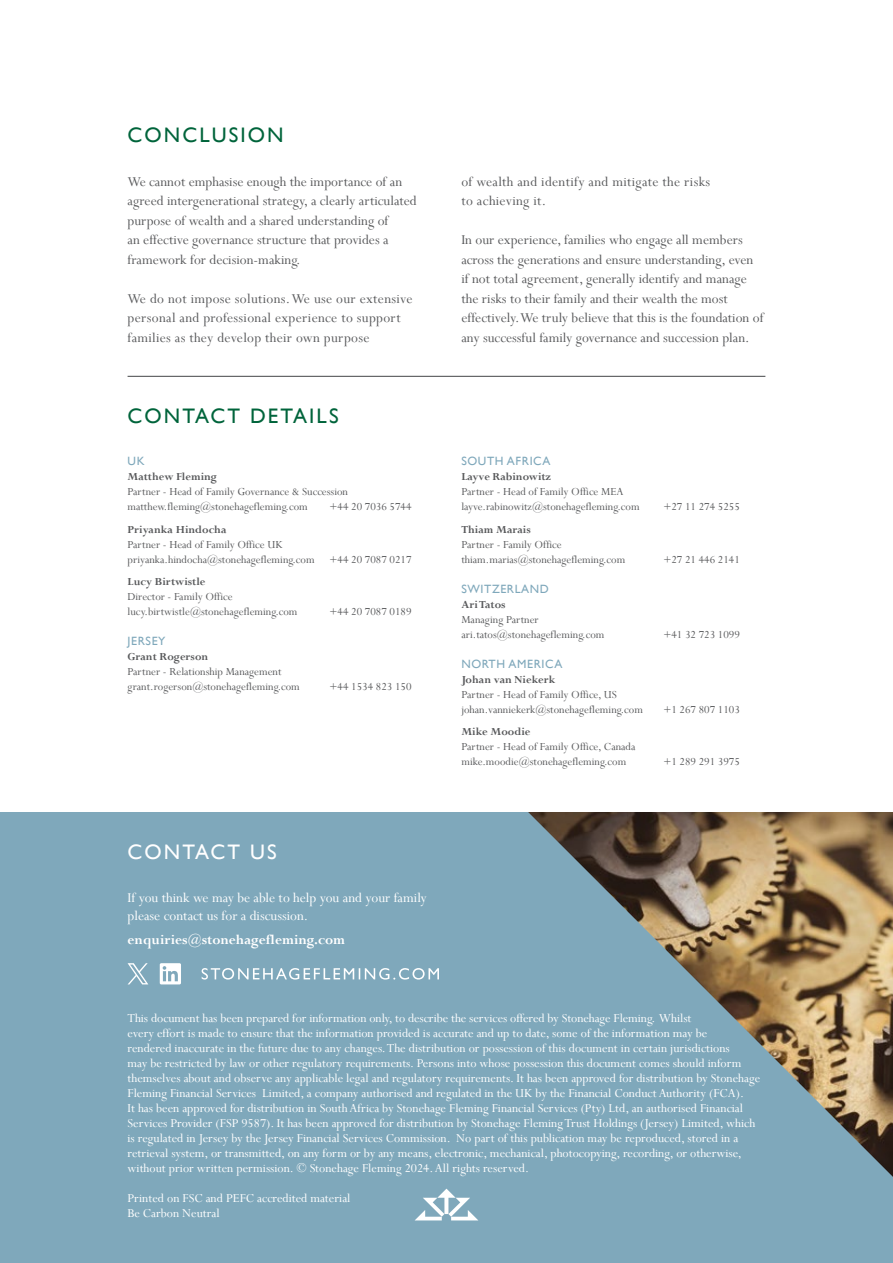
<style>
.page{position:relative;width:893px;height:1263px;background:#fff}
.page>*{position:absolute;margin:0;border:0;box-sizing:border-box;transform-origin:0 0}
.t1{font:21px "Gill Sans";letter-spacing:.1em;color:#00643b}
.t2{font:21px "Gill Sans";letter-spacing:.1em;color:#fff}
.t3{font:15px/19.5px "Perpetua";color:#58595b}
.t4{font:15px/19.5px "Perpetua";letter-spacing:.02em;color:#58595b}
.t5{font:15px/17.2px "Perpetua";color:#fff}
.t6{font:700 15px "Perpetua";color:#fff}
.t7{font:13.5px/15px "Perpetua";color:#fff}
.t8{font:12px/15px "Perpetua";color:#58595b}
.t9{font:700 12px "Perpetua";color:#58595b}
.t10{font:12px "Gill Sans";letter-spacing:.05em;color:#7fa8bb}
</style>
<div class="page">
<div style="left:0;top:812px;width:893px;height:451px;background:#7fa8bb"></div>
<svg style="left:415px;top:1188px;width:63px;height:32px"></svg>
<img style="left:528px;top:812px;width:365px;height:365px">
<hr style="left:128px;top:376px;width:637px;height:1px;background:#58595b">
<svg style="left:202px;top:968px;width:237px;height:11px"></svg>
<svg style="left:160px;top:963px;width:21px;height:21px"></svg>
<svg style="left:128px;top:963px;width:20px;height:21px"></svg>
<h1 class="t1" style="left:128px;top:123px;width:158px">CONCLUSION</h1>
<p class="t3" style="left:128px;top:172px;width:291px">We cannot emphasise enough the importance of an agreed intergenerational strategy, a clearly articulated purpose of wealth and a shared understanding of<br>an effective governance structure that provides a framework for decision-making.</p>
<p class="t4" style="left:128px;top:289px;width:287px">We do not impose solutions. We use our extensive personal and professional experience to support families as they develop their own purpose</p>
<h1 class="t1" style="left:128px;top:403px;width:213px">CONTACT DETAILS</h1>
<p class="t10" style="left:128px;top:454px;width:18px">UK</p>
<p class="t9" style="left:128px;top:469px;width:91px">Matthew Fleming</p>
<p class="t8" style="left:128px;top:484px;width:222px">Partner - Head of Family Governance &amp; Succession matthew.fleming@stonehagefleming.com</p>
<p class="t8" style="left:330px;top:499px;width:84px">+44 20 7036 5744</p>
<p class="t9" style="left:128px;top:522px;width:100px">Priyanka Hindocha</p>
<p class="t8" style="left:128px;top:537px;width:286px">Partner - Head of Family Office UK priyanka.hindocha@stonehagefleming.com +44 20 7087 0217</p>
<p class="t9" style="left:128px;top:574px;width:79px">Lucy Birtwistle</p>
<p class="t8" style="left:128px;top:589px;width:172px">Director - Family Office lucy.birtwistle@stonehagefleming.com</p>
<p class="t8" style="left:330px;top:604px;width:84px">+44 20 7087 0189</p>
<p class="t10" style="left:128px;top:634px;width:39px">JERSEY</p>
<p class="t9" style="left:128px;top:649px;width:82px">Grant Rogerson</p>
<p class="t8" style="left:128px;top:664px;width:174px">Partner - Relationship Management grant.rogerson@stonehagefleming.com</p>
<p class="t8" style="left:330px;top:679px;width:84px">+44 1534 823 150</p>
<h1 class="t2" style="left:128px;top:839px;width:151px">CONTACT US</h1>
<p class="t5" style="left:128px;top:889px;width:301px">If you think we may be able to help you and your family please contact us for a discussion.</p>
<p class="t6" style="left:128px;top:931px;width:219px">enquiries@stonehagefleming.com</p>
<p class="t4" style="left:461px;top:172px;width:250px">of wealth and identify and mitigate the risks to achieving it.</p>
<p class="t3" style="left:461px;top:230px;width:304px">In our experience, families who engage all members across the generations and ensure understanding, even if not total agreement, generally identify and manage the risks to their family and their wealth the most effectively. We truly believe that this is the foundation of any successful family governance and succession plan.</p>
<p class="t10" style="left:461px;top:454px;width:91px">SOUTH AFRICA</p>
<p class="t9" style="left:461px;top:469px;width:91px">Layve Rabinowitz</p>
<p class="t8" style="left:461px;top:484px;width:180px">Partner - Head of Family Office MEA layve.rabinowitz@stonehagefleming.com</p>
<p class="t9" style="left:461px;top:522px;width:71px">Thiam Marais</p>
<p class="t8" style="left:461px;top:537px;width:165px">Partner - Family Office thiam.marias@stonehagefleming.com</p>
<p class="t10" style="left:461px;top:582px;width:89px">SWITZERLAND</p>
<p class="t9" style="left:461px;top:597px;width:46px">Ari Tatos</p>
<p class="t8" style="left:461px;top:612px;width:145px">Managing Partner ari.tatos@stonehagefleming.com</p>
<p class="t10" style="left:461px;top:657px;width:103px">NORTH AMERICA</p>
<p class="t9" style="left:461px;top:672px;width:96px">Johan van Niekerk</p>
<p class="t8" style="left:461px;top:687px;width:183px">Partner - Head of Family Office, US johan.vanniekerk@stonehagefleming.com</p>
<p class="t9" style="left:461px;top:724px;width:71px">Mike Moodie</p>
<p class="t8" style="left:461px;top:739px;width:176px">Partner - Head of Family Office, Canada mike.moodie@stonehagefleming.com</p>
<p class="t8" style="left:663px;top:499px;width:78px">+27 11 274 5255</p>
<p class="t8" style="left:663px;top:552px;width:78px">+27 21 446 2141</p>
<p class="t8" style="left:663px;top:627px;width:78px">+41 32 723 1099</p>
<p class="t8" style="left:663px;top:702px;width:78px">+1 267 807 1103</p>
<p class="t8" style="left:663px;top:754px;width:78px">+1 289 291 3975</p>
<p class="t7" style="left:128px;top:1010px;width:634px">This document has been prepared for information only, to describe the services offered by Stonehage Fleming. Whilst<br>every effort is made to ensure that the information provided is accurate and up to date, some of the information may be<br>rendered inaccurate in the future due to any changes. The distribution or possession of this document in certain jurisdictions<br>may be restricted by law or other regulatory requirements. Persons into whose possession this document comes should inform themselves about and observe any applicable legal and regulatory requirements. It has been approved for distribution by Stonehage Fleming Financial Services Limited, a company authorised and regulated in the UK by the Financial Conduct Authority (FCA).<br>It has been approved for distribution in South Africa by Stonehage Fleming Financial Services (Pty) Ltd, an authorised Financial Services Provider (FSP 9587). It has been approved for distribution by Stonehage Fleming Trust Holdings (Jersey) Limited, which is regulated in Jersey by the Jersey Financial Services Commission. No part of this publication may be reproduced, stored in a retrieval system, or transmitted, on any form or by any means, electronic, mechanical, photocopying, recording, or otherwise, without prior written permission. © Stonehage Fleming 2024. All rights reserved.</p>
<p class="t7" style="left:128px;top:1190px;width:224px">Printed on FSC and PEFC accredited material<br>Be Carbon Neutral</p>
</div>
